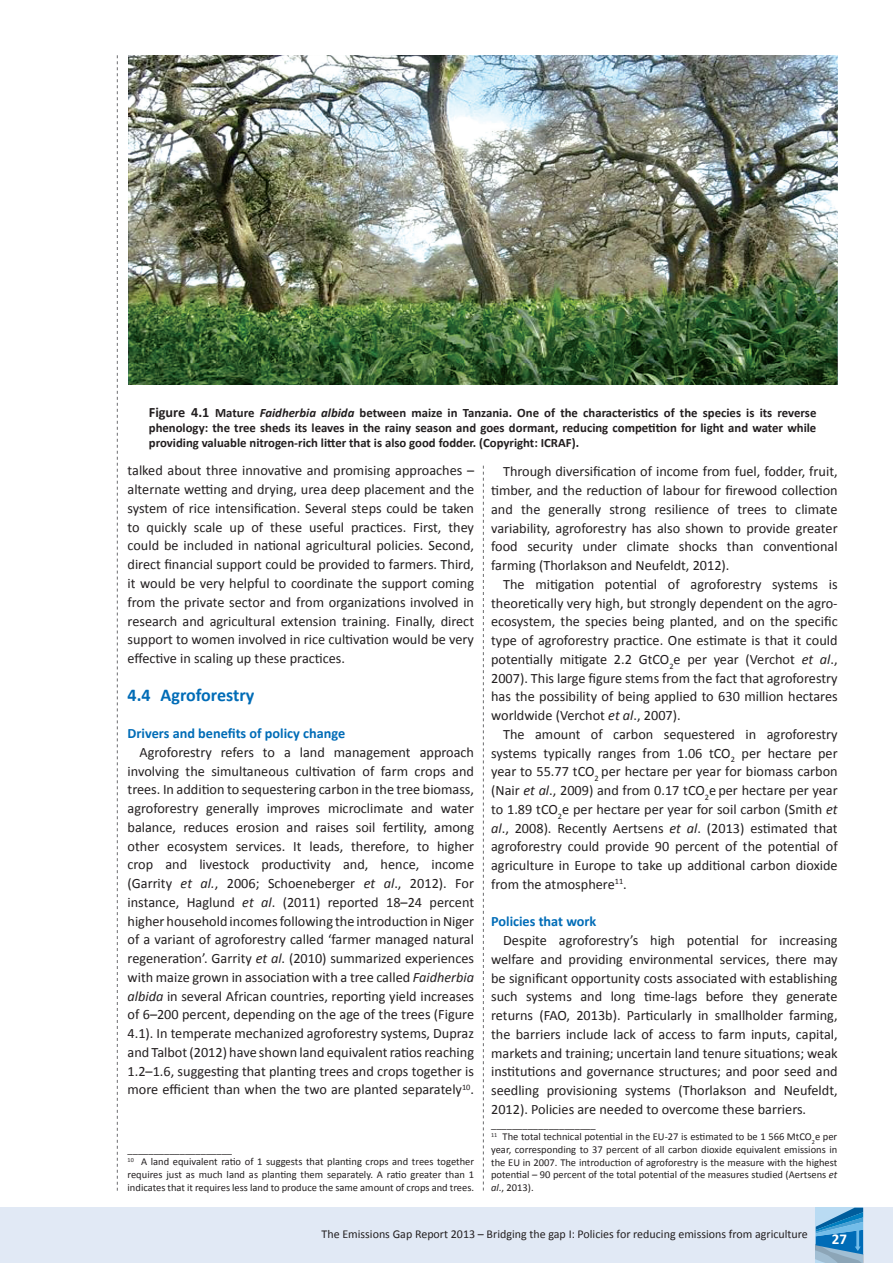
<style>
.page{position:relative;width:893px;height:1263px;background:#fff}
.page>*{position:absolute;margin:0;border:0;box-sizing:border-box;transform-origin:0 0}
.EMG_x_x{font:700 18px "Calibri";color:#006cb7}
.t1{font:700 15px "Calibri";color:#fff}
.t2{font:14.25px/18.8px "Calibri";color:#231f20;text-align:justify}
.Heading_3{font:700 14.25px "Calibri";color:#006cb7}
.t3{font:700 12.75px/15.3px "Calibri";color:#231f20;text-align:justify}
.t4{font:12px "Calibri";color:#231f20}
.t5{font:10.5px/12.6px "Calibri";color:#231f20;text-align:justify}
.s1{font-size:14.25px}
.s2{font-style:italic}
</style>
<div class="page">
<div style="left:0;top:1208px;width:893px;height:55px;background:#e1e9f5"></div>
<svg style="left:816px;top:1208px;width:47px;height:55px;background:#5199c9"></svg>
<svg style="left:117px;top:55px;width:1px;height:1136px"></svg>
<img style="left:129px;top:55px;width:708px;height:330px">
<svg style="left:483px;top:466px;width:1px;height:725px"></svg>
<p class="t3" style="left:149px;top:405px;width:669px"><span class="s1">Figure 4.1</span> Mature <span class="s2">Faidherbia albida</span> between maize in Tanzania. One of the characteristics of the species is its reverse phenology: the tree sheds its leaves in the rainy season and goes dormant, reducing competition for light and water while providing valuable nitrogen-rich litter that is also good fodder. (Copyright: ICRAF).</p>
<p class="t2" style="left:128px;top:461px;width:348px">talked about three innovative and promising approaches – alternate wetting and drying, urea deep placement and the system of rice intensification. Several steps could be taken to quickly scale up of these useful practices. First, they could be included in national agricultural policies. Second, direct financial support could be provided to farmers. Third, it would be very helpful to coordinate the support coming from the private sector and from organizations involved in research and agricultural extension training. Finally, direct support to women involved in rice cultivation would be very effective in scaling up these practices.</p>
<p class="EMG_x_x" style="left:128px;top:683px;width:128px">4.4 Agroforestry</p>
<p class="Heading_3" style="left:128px;top:724px;width:219px">Drivers and benefits of policy change</p>
<p class="t2" style="left:128px;top:743px;width:348px;text-indent:12px">Agroforestry refers to a land management approach involving the simultaneous cultivation of farm crops and trees. In addition to sequestering carbon in the tree biomass, agroforestry generally improves microclimate and water balance, reduces erosion and raises soil fertility, among other ecosystem services. It leads, therefore, to higher</p>
<p class="t2" style="left:128px;top:855px;width:348px">crop and livestock productivity and, hence, income</p>
<p class="t2" style="left:128px;top:874px;width:348px">(Garrity <span class="s2">et al.</span>, 2006; Schoeneberger <span class="s2">et al</span>., 2012). For instance, Haglund <span class="s2">et al</span>. (2011) reported 18–24 percent higher household incomes following the introduction in Niger of a variant of agroforestry called ‘farmer managed natural regeneration’. Garrity <span class="s2">et al</span>. (2010) summarized experiences with maize grown in association with a tree called <span class="s2">Faidherbia albida</span> in several African countries, reporting yield increases of 6–200 percent, depending on the age of the trees (Figure 4.1). In temperate mechanized agroforestry systems, Dupraz and Talbot (2012) have shown land equivalent ratios reaching 1.2–1.6, suggesting that planting trees and crops together is more efficient than when the two are planted separately<sup>10</sup>.</p>
<p class="t5" style="left:128px;top:1143px;width:106px">____________________</p>
<p class="t5" style="left:128px;top:1156px;width:348px"><sup>10</sup> A land equivalent ratio of 1 suggests that planting crops and trees together requires just as much land as planting them separately. A ratio greater than 1 indicates that it requires less land to produce the same amount of crops and trees.</p>
<p class="t2" style="left:491px;top:462px;width:348px;text-indent:12px">Through diversification of income from fuel, fodder, fruit, timber, and the reduction of labour for firewood collection and the generally strong resilience of trees to climate variability, agroforestry has also shown to provide greater food security under climate shocks than conventional farming (Thorlakson and Neufeldt, 2012).</p>
<p class="t2" style="left:491px;top:575px;width:348px;text-indent:12px">The mitigation potential of agroforestry systems is theoretically very high, but strongly dependent on the agro&shy;ecosystem, the species being planted, and on the specific type of agroforestry practice. One estimate is that it could potentially mitigate 2.2 GtCO<sub>2</sub>e per year (Verchot <span class="s2">et al</span>., 2007). This large figure stems from the fact that agroforestry has the possibility of being applied to 630 million hectares worldwide (Verchot <span class="s2">et al</span>., 2007).</p>
<p class="t2" style="left:491px;top:725px;width:348px;text-indent:12px">The amount of carbon sequestered in agroforestry systems typically ranges from 1.06 tCO<sub>2</sub> per hectare per year to 55.77 tCO<sub>2</sub> per hectare per year for biomass carbon (Nair <span class="s2">et al</span>., 2009) and from 0.17 tCO<sub>2</sub>e per hectare per year to 1.89 tCO<sub>2</sub>e per hectare per year for soil carbon (Smith <span class="s2">et al</span>., 2008). Recently Aertsens <span class="s2">et al</span>. (2013) estimated that agroforestry could provide 90 percent of the potential of agriculture in Europe to take up additional carbon dioxide from the atmosphere<sup>11</sup>.</p>
<p class="Heading_3" style="left:491px;top:912px;width:107px">Policies that work</p>
<p class="t2" style="left:491px;top:931px;width:348px;text-indent:12px">Despite agroforestry’s high potential for increasing welfare and providing environmental services, there may be significant opportunity costs associated with establishing such systems and long time-lags before they generate returns (FAO, 2013b). Particularly in smallholder farming, the barriers include lack of access to farm inputs, capital, markets and training; uncertain land tenure situations; weak institutions and governance structures; and poor seed and seedling provisioning systems (Thorlakson and Neufeldt, 2012). Policies are needed to overcome these barriers.</p>
<p class="t5" style="left:491px;top:1118px;width:106px">____________________</p>
<p class="t5" style="left:491px;top:1130px;width:348px"><sup>11</sup> The total technical potential in the EU-27 is estimated to be 1 566 MtCO<sub>2</sub>e per year, corresponding to 37 percent of all carbon dioxide equivalent emissions in the EU in 2007. The introduction of agroforestry is the measure with the highest potential – 90 percent of the total potential of the measures studied (Aertsens <span class="s2">et al</span>., 2013).</p>
<p class="t4" style="left:321px;top:1226px;width:488px">The Emissions Gap Report 2013 – Bridging the gap I: Policies for reducing emissions from agriculture</p>
<p class="t1" style="left:832px;top:1229px;width:17px">27</p>
</div>
